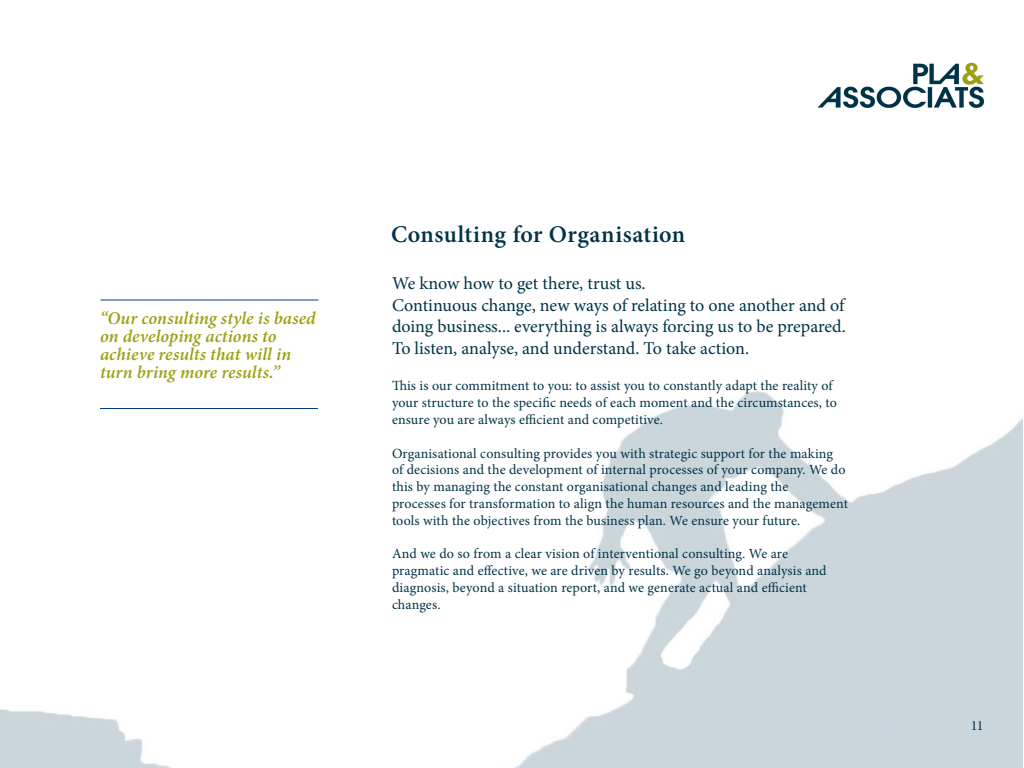
<style>
.page{position:relative;width:1024px;height:768px;background:#fff}
.page>*{position:absolute;margin:0;border:0;box-sizing:border-box;transform-origin:0 0}
.t1{font:600 24px "Minion Pro";letter-spacing:.02em;color:#003348}
.t2{font:18px/21.6px "Minion Pro";letter-spacing:-.005em;color:#003348;text-align:justify}
.t3{font:italic 600 18px/18px "Minion Pro";letter-spacing:.005em;color:#9da013}
.t4{font:14px/16.8px "Minion Pro";letter-spacing:.005em;color:#003348}
.t5{font:14px "Minion Pro";color:#003249}
</style>
<div class="page">
<img style="left:0;top:391px;width:1023px;height:377px">
<img style="left:817px;top:62px;width:168px;height:46px">
<hr style="left:100px;top:300px;width:218px;height:1px;background:#013e85">
<hr style="left:100px;top:408px;width:218px;height:1px;background:#013e85">
<p class="t3" style="left:100px;top:309px;width:217px">“Our consulting style is based on developing actions to achieve results that will in turn bring more results.”</p>
<p class="t1" style="left:391px;top:218px;width:296px">Consulting for Organisation</p>
<p class="t2" style="left:392px;top:273px;width:255px">We know how to get there, trust us.</p>
<p class="t2" style="left:392px;top:294px;width:455px">Continuous change, new ways of relating to one another and of doing business... everything is always forcing us to be prepared.<br>To listen, analyse, and understand. To take action.</p>
<p class="t4" style="left:392px;top:378px;width:446px">This is our commitment to you: to assist you to constantly adapt the reality of your structure to the specific needs of each moment and the circumstances, to ensure you are always efficient and competitive.</p>
<p class="t4" style="left:392px;top:445px;width:455px">Organisational consulting provides you with strategic support for the making of decisions and the development of internal processes of your company. We do this by managing the constant organisational changes and leading the</p>
<p class="t4" style="left:392px;top:495px;width:457px">processes for transformation to align the human resources and the management tools with the objectives from the business plan. We ensure your future.</p>
<p class="t4" style="left:392px;top:546px;width:398px">And we do so from a clear vision of interventional consulting. We are</p>
<p class="t4" style="left:392px;top:562px;width:436px">pragmatic and effective, we are driven by results. We go beyond analysis and</p>
<p class="t4" style="left:392px;top:579px;width:416px">diagnosis, beyond a situation report, and we generate actual and efficient changes.</p>
<p class="t5" style="left:971px;top:716px;width:14px">11</p>
</div>
